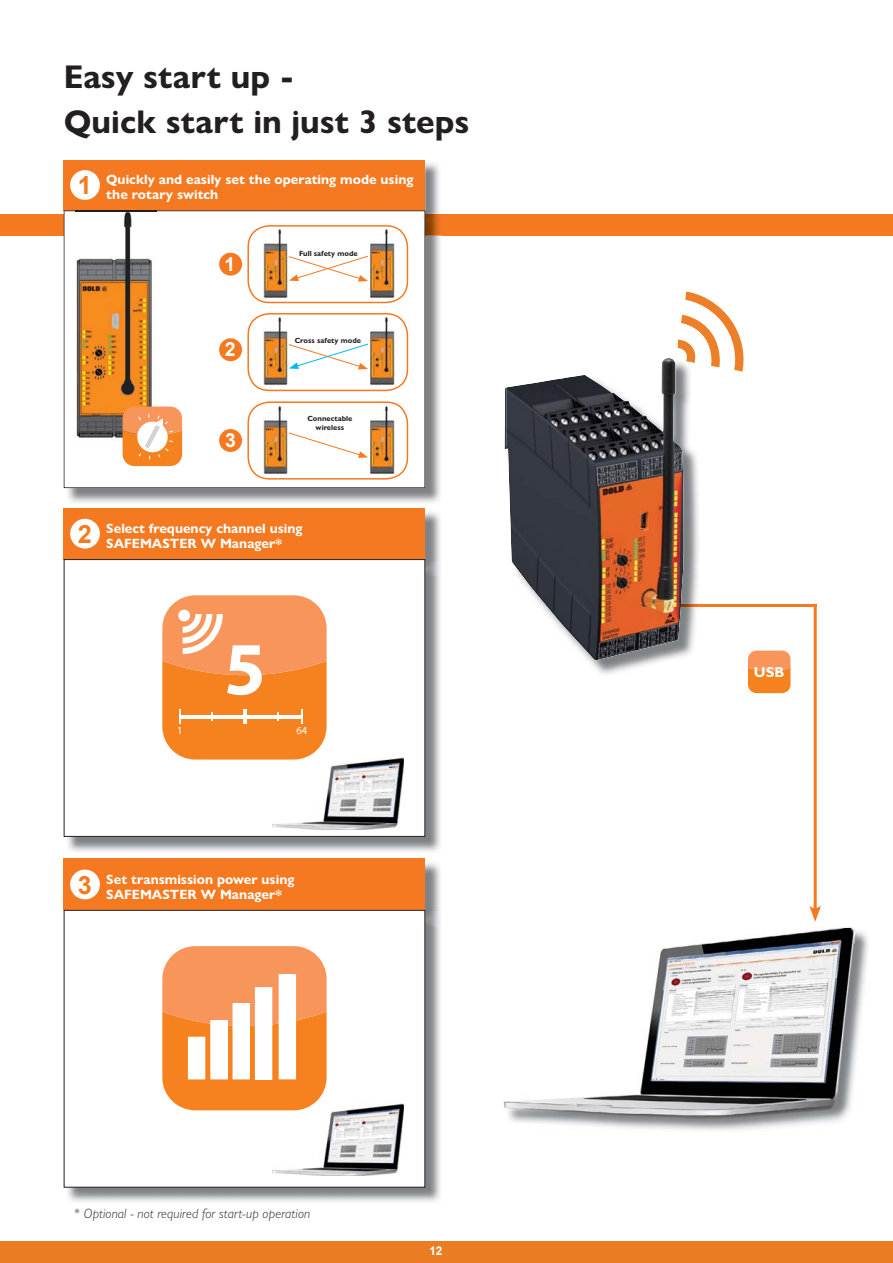
<style>
.page{position:relative;width:893px;height:1263px;background:#fff}
.page>*{position:absolute;margin:0;border:0;box-sizing:border-box;transform-origin:0 0}
.t1{font:700 75.45px "Myriad Pro";color:#fff}
.t2{font:700 33px/45px "Gill Sans Nova";color:#231f20}
.t3{font:700 25.2px "Arial";color:#f47920}
.t4{font:700 19.35px "Arial";color:#fff}
.t5{font:700 14.4px "Gill Sans Std";color:#fff}
.t6{font:700 13.5px/15px "Gill Sans Nova";color:#fff}
.t7{font:italic 300 13.5px "Gill Sans Nova";letter-spacing:.01em;color:#231f20}
.t8{font:700 12px "Arial";color:#fff}
.t9{font:10.65px "Myriad Pro";color:#fff}
.t10{font:700 7.5px/9px "Gill Sans Nova";color:#231f20;text-align:center}
</style>
<div class="page">
<div style="left:0;top:1242px;width:893px;height:21px;background:#ea7d24"></div>
<img style="left:509px;top:929px;width:360px;height:201px">
<img style="left:506px;top:929px;width:348px;height:189px">
<hr style="left:640px;top:604px;width:177px;height:3px;background:#f47920">
<hr style="left:814px;top:604px;width:3px;height:307px;background:#f47920">
<svg style="left:809px;top:906px;width:12px;height:16px"></svg>
<svg style="left:748px;top:651px;width:42px;height:42px;background:#f68e40"></svg>
<img style="left:589px;top:380px;width:111px;height:294px">
<img style="left:684px;top:604px;width:16px;height:3px">
<svg style="left:677px;top:291px;width:67px;height:89px"></svg>
<img style="left:504px;top:358px;width:169px;height:91px">
<img style="left:507px;top:360px;width:177px;height:301px">
<div style="left:0;top:214px;width:893px;height:21px;background:#f47920"></div>
<img style="left:425px;top:163px;width:15px;height:49px">
<div style="left:64px;top:160px;width:361px;height:50px;background:#f47920"></div>
<img style="left:67px;top:512px;width:374px;height:340px">
<div style="left:64px;top:508px;width:361px;height:51px;background:#f47920"></div>
<img style="left:67px;top:863px;width:374px;height:339px">
<div style="left:64px;top:859px;width:361px;height:51px;background:#f47920"></div>
<div style="left:70px;top:170px;width:30px;height:30px;background:#fff;border-radius:50%"></div>
<div style="left:70px;top:519px;width:30px;height:30px;background:#fff;border-radius:50%"></div>
<div style="left:70px;top:870px;width:30px;height:29px;background:#fff;border-radius:50%"></div>
<img style="left:66px;top:235px;width:375px;height:268px">
<svg style="left:425px;top:212px;width:14px;height:23px"></svg>
<svg style="left:64px;top:210px;width:361px;height:278px"></svg>
<img style="left:75px;top:210px;width:81px;height:233px">
<img style="left:75px;top:211px;width:81px;height:1px">
<img style="left:264px;top:229px;width:24px;height:70px">
<img style="left:264px;top:317px;width:24px;height:69px">
<img style="left:264px;top:406px;width:24px;height:69px">
<img style="left:370px;top:229px;width:24px;height:70px">
<img style="left:370px;top:317px;width:24px;height:69px">
<img style="left:370px;top:406px;width:24px;height:69px">
<svg style="left:288px;top:255px;width:81px;height:27px"></svg>
<svg style="left:288px;top:343px;width:81px;height:26px"></svg>
<svg style="left:288px;top:432px;width:80px;height:26px"></svg>
<div style="left:247px;top:401px;width:161px;height:79px;border:2px solid #f47920;border-radius:21px"></div>
<div style="left:247px;top:313px;width:161px;height:78px;border:2px solid #f47920;border-radius:21px"></div>
<div style="left:247px;top:225px;width:161px;height:78px;border:2px solid #f47920;border-radius:21px"></div>
<div style="left:219px;top:253px;width:23px;height:23px;background:#f47920;border-radius:50%"></div>
<div style="left:219px;top:338px;width:23px;height:23px;background:#f47920;border-radius:50%"></div>
<div style="left:219px;top:429px;width:23px;height:23px;background:#f47920;border-radius:50%"></div>
<img style="left:425px;top:561px;width:16px;height:14px">
<div style="left:64px;top:560px;width:361px;height:276px;background:#fff"></div>
<div style="left:64px;top:559px;width:361px;height:278px;border:1px solid #231f20"></div>
<img style="left:272px;top:758px;width:132px;height:72px">
<svg style="left:162px;top:595px;width:165px;height:165px;background:#f6964d"></svg>
<img style="left:425px;top:912px;width:16px;height:14px">
<div style="left:64px;top:910px;width:361px;height:277px;background:#fff"></div>
<div style="left:64px;top:910px;width:361px;height:278px;border:1px solid #231f20"></div>
<img style="left:272px;top:1104px;width:132px;height:72px">
<svg style="left:162px;top:946px;width:165px;height:164px;background:#f6934a"></svg>
<div style="left:255px;top:988px;width:17px;height:91px;background:#fff"></div>
<div style="left:279px;top:975px;width:17px;height:104px;background:#fff"></div>
<div style="left:233px;top:1004px;width:16px;height:75px;background:#fff"></div>
<div style="left:211px;top:1021px;width:16px;height:58px;background:#fff"></div>
<div style="left:210px;top:1020px;width:17px;height:59px;border:1px solid #fff"></div>
<div style="left:188px;top:1037px;width:17px;height:42px;background:#fff"></div>
<svg style="left:123px;top:407px;width:59px;height:59px"></svg>
<h2 class="t2" style="left:64px;top:58px;width:407px">Easy start up -<br>Quick start in just 3 steps</h2>
<h3 class="t3" style="left:78px;top:171px;width:16px">1</h3>
<p class="t6" style="left:106px;top:174px;width:309px">Quickly and easily set the operating mode using the rotary switch</p>
<h3 class="t4" style="left:224px;top:253px;width:12px">1</h3>
<p class="t10" style="left:299px;top:250px;width:60px">Full safety mode</p>
<h3 class="t4" style="left:225px;top:338px;width:12px">2</h3>
<h3 class="t4" style="left:225px;top:429px;width:12px">3</h3>
<p class="t10" style="left:295px;top:337px;width:68px">Cross safety mode</p>
<p class="t10" style="left:307px;top:415px;width:46px">Connectable wireless</p>
<h3 class="t3" style="left:78px;top:520px;width:16px">2</h3>
<p class="t6" style="left:106px;top:523px;width:198px">Select frequency channel using<br>SAFEMASTER W Manager*</p>
<h1 class="t1" style="left:224px;top:624px;width:43px">5</h1>
<p class="t9" style="left:177px;top:724px;width:7px">1</p>
<p class="t9" style="left:296px;top:724px;width:12px">64</p>
<h3 class="t3" style="left:78px;top:871px;width:16px">3</h3>
<p class="t6" style="left:106px;top:873px;width:190px">Set transmission power using<br>SAFEMASTER W Manager*</p>
<p class="t7" style="left:74px;top:1209px;width:238px">* Optional - not required for start-up operation</p>
<p class="t8" style="left:429px;top:1244px;width:14px">12</p>
<p class="t5" style="left:754px;top:663px;width:32px">USB</p>
</div>
